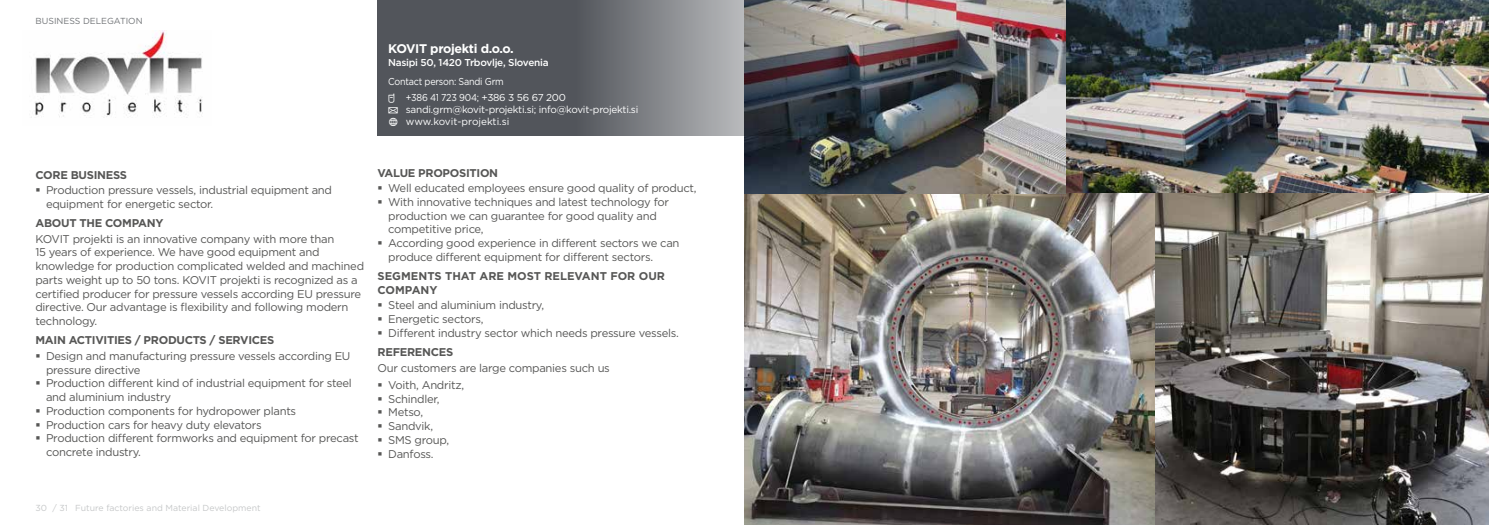
<style>
.page{position:relative;width:1489px;height:525px;background:#fff}
.page>*{position:absolute;margin:0;border:0;box-sizing:border-box;transform-origin:0 0}
.t1{font:700 12.5px "Gotham";letter-spacing:-.025em;color:#fff}
.t2{font:11.25px/13.8px "Gotham";letter-spacing:-.025em;color:#575756}
.t3{font:700 11.25px "Gotham";letter-spacing:-.025em;color:#575756}
.t4{font:700 11.25px/13.8px "Gotham";color:#575756}
.t5{font:10px/12px "Gotham";letter-spacing:-.025em;color:#fff}
.t6{font:10px/15.5px "Gotham";letter-spacing:-.025em;color:#fff;scale:.9 1}
.t7{font:500 10px "Gotham";letter-spacing:-.025em;color:#fff}
.t8{font:8.75px "Gotham";color:#c6c8c9}
.t9{font:8.75px "Gotham";color:#717477}
</style>
<div class="page">
<img style="left:744px;top:0;width:744px;height:193px">
<img style="left:744px;top:193px;width:411px;height:331px">
<img style="left:1155px;top:193px;width:333px;height:331px">
<img style="left:377px;top:0;width:898px;height:136px">
<img style="left:31px;top:31px;width:171px;height:87px">
<svg style="left:388px;top:93px;width:10px;height:33px"></svg>
<p class="t9" style="left:35px;top:15px;width:109px">BUSINESS DELEGATION</p>
<p class="t1" style="left:388px;top:40px;width:127px">KOVIT projekti d.o.o.</p>
<p class="t7" style="left:388px;top:56px;width:162px">Nasipi 50, 1420 Trbovlje, Slovenia</p>
<p class="t6" style="left:406px;top:74px;width:179px;text-indent:-18px">Contact person: Sandi Grm<br>+386 41 723 904; +386 3 56 67 200</p>
<p class="t5" style="left:406px;top:103px;width:234px">sandi.grm@kovit-projekti.si; info@kovit-projekti.si www.kovit-projekti.si</p>
<p class="t3" style="left:35px;top:167px;width:93px">CORE BUSINESS</p>
<p class="t2" style="left:46px;top:183px;width:287px">Production pressure vessels, industrial equipment and equipment for energetic sector.</p>
<p class="t3" style="left:35px;top:215px;width:129px">ABOUT THE COMPANY</p>
<p class="t2" style="left:35px;top:231px;width:330px">KOVIT projekti is an innovative company with more than<br>15 years of experience. We have good equipment and knowledge for production complicated welded and machined parts weight up to 50 tons. KOVIT projekti is recognized as a certified producer for pressure vessels according EU pressure directive. Our advantage is flexibility and following modern technology.</p>
<p class="t3" style="left:35px;top:332px;width:240px">MAIN ACTIVITIES / PRODUCTS / SERVICES</p>
<p class="t2" style="left:46px;top:348px;width:314px">Design and manufacturing pressure vessels according EU pressure directive<br>Production different kind of industrial equipment for steel and aluminium industry<br>Production components for hydropower plants<br>Production cars for heavy duty elevators<br>Production different formworks and equipment for precast concrete industry.</p>
<p class="t3" style="left:377px;top:165px;width:122px">VALUE PROPOSITION</p>
<p class="t2" style="left:388px;top:181px;width:310px">Well educated employees ensure good quality of product, With innovative techniques and latest technology for production we can guarantee for good quality and competitive price,<br>According good experience in different sectors we can produce different equipment for different sectors.</p>
<p class="t4" style="left:377px;top:269px;width:289px">SEGMENTS THAT ARE MOST RELEVANT FOR OUR<br>COMPANY</p>
<p class="t2" style="left:388px;top:298px;width:292px">Steel and aluminium industry,<br>Energetic sectors,<br>Different industry sector which needs pressure vessels.</p>
<p class="t3" style="left:377px;top:344px;width:77px">REFERENCES</p>
<p class="t2" style="left:388px;top:358px;width:223px;line-height:17.2px;text-indent:-11px">Our customers are large companies such us<br>Voith, Andritz,</p>
<p class="t2" style="left:388px;top:391px;width:63px">Schindler,<br>Metso,<br>Sandvik,<br>SMS group,<br>Danfoss.</p>
<p class="t8" style="left:35px;top:502px;width:34px">30 / 31</p>
<p class="t8" style="left:75px;top:502px;width:187px">Future factories and Material Development</p>
</div>
